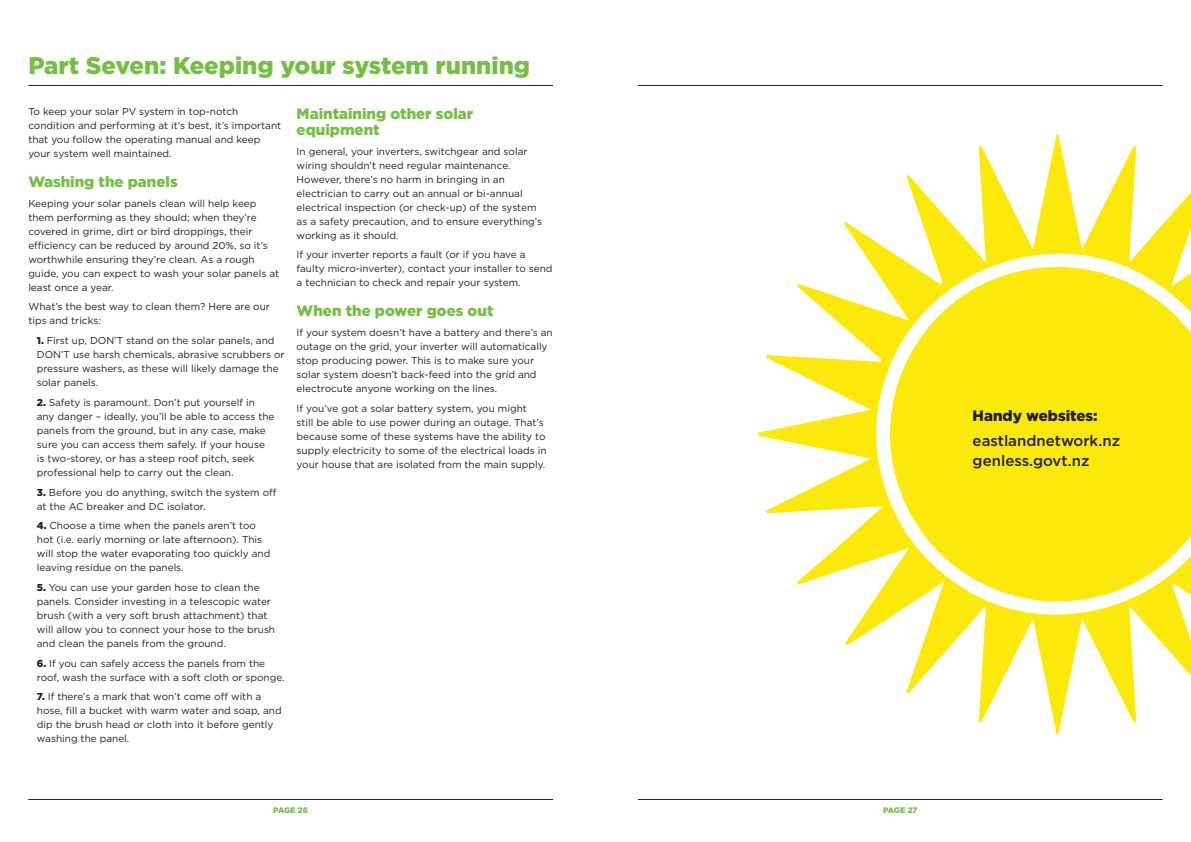
<style>
.page{position:relative;width:1191px;height:842px;background:#fff}
.page>*{position:absolute;margin:0;border:0;box-sizing:border-box;transform-origin:0 0}
.t1{font:900 24px "Gotham HTF";color:#74bf43}
.t2{font:900 15px/16px "Gotham HTF";color:#74bf43}
.t3{font:500 15px/20px "Gotham HTF";color:#231f20}
.t4{font:900 15px "Gotham HTF";color:#231f20}
.t5{font:10px/14px "Gotham HTF";color:#231f20}
.t6{font:900 8px "Gotham HTF";letter-spacing:-.025em;color:#74bf43}
.s1{font-weight:900}
</style>
<div class="page">
<hr style="left:28px;top:799px;width:525px;height:1px;background:#231f20">
<hr style="left:638px;top:799px;width:524px;height:1px;background:#231f20">
<hr style="left:28px;top:85px;width:525px;height:1px;background:#231f20">
<hr style="left:638px;top:85px;width:524px;height:1px;background:#231f20">
<svg style="left:758px;top:134px;width:433px;height:600px"></svg>
<svg style="left:870px;top:254px;width:321px;height:361px;fill:#fae90b"></svg>
<h1 class="t1" style="left:28px;top:51px;width:503px">Part Seven: Keeping your system running</h1>
<p class="t5" style="left:28px;top:104px;width:254px">To keep your solar PV system in top-notch condition and performing at it’s best, it’s important that you follow the operating manual and keep your system well maintained.</p>
<h2 class="t2" style="left:28px;top:173px;width:151px">Washing the panels</h2>
<p class="t5" style="left:28px;top:196px;width:252px">Keeping your solar panels clean will help keep them performing as they should; when they’re covered in grime, dirt or bird droppings, their efficiency can be reduced by around 20%, so it’s worthwhile ensuring they’re clean. As a rough guide, you can expect to wash your solar panels at least once a year.</p>
<p class="t5" style="left:28px;top:300px;width:243px">What’s the best way to clean them? Here are our tips and tricks:</p>
<p class="t5" style="left:37px;top:333px;width:249px"><span class="s1">1.</span> First up, DON’T stand on the solar panels, and DON’T use harsh chemicals, abrasive scrubbers or pressure washers, as these will likely damage the solar panels.</p>
<p class="t5" style="left:37px;top:395px;width:239px"><span class="s1">2.</span> Safety is paramount. Don’t put yourself in any danger – ideally, you’ll be able to access the panels from the ground, but in any case, make sure you can access them safely. If your house is two-storey, or has a steep roof pitch, seek professional help to carry out the clean.</p>
<p class="t5" style="left:37px;top:485px;width:241px"><span class="s1">3.</span> Before you do anything, switch the system off at the AC breaker and DC isolator.</p>
<p class="t5" style="left:37px;top:518px;width:235px"><span class="s1">4.</span> Choose a time when the panels aren’t too hot (i.e. early morning or late afternoon). This will stop the water evaporating too quickly and leaving residue on the panels.</p>
<p class="t5" style="left:37px;top:580px;width:240px"><span class="s1">5.</span> You can use your garden hose to clean the panels. Consider investing in a telescopic water brush (with a very soft brush attachment) that will allow you to connect your hose to the brush and clean the panels from the ground.</p>
<p class="t5" style="left:37px;top:656px;width:249px"><span class="s1">6.</span> If you can safely access the panels from the roof, wash the surface with a soft cloth or sponge.</p>
<p class="t5" style="left:37px;top:689px;width:246px"><span class="s1">7.</span> If there’s a mark that won’t come off with a hose, fill a bucket with warm water and soap, and dip the brush head or cloth into it before gently washing the panel.</p>
<h2 class="t2" style="left:297px;top:105px;width:178px">Maintaining other solar equipment</h2>
<p class="t5" style="left:297px;top:144px;width:247px">In general, your inverters, switchgear and solar wiring shouldn’t need regular maintenance.<br>However, there’s no harm in bringing in an electrician to carry out an annual or bi-annual electrical inspection (or check-up) of the system as a safety precaution, and to ensure everything’s working as it should.</p>
<p class="t5" style="left:297px;top:248px;width:257px">If your inverter reports a fault (or if you have a faulty micro-inverter), contact your installer to send a technician to check and repair your system.</p>
<h2 class="t2" style="left:297px;top:303px;width:198px">When the power goes out</h2>
<p class="t5" style="left:297px;top:325px;width:258px">If your system doesn’t have a battery and there’s an outage on the grid, your inverter will automatically stop producing power. This is to make sure your solar system doesn’t back-feed into the grid and electrocute anyone working on the lines.</p>
<p class="t5" style="left:297px;top:401px;width:251px">If you’ve got a solar battery system, you might<br>still be able to use power during an outage. That’s because some of these systems have the ability to supply electricity to some of the electrical loads in your house that are isolated from the main supply.</p>
<h2 class="t4" style="left:972px;top:407px;width:126px">Handy websites:</h2>
<h2 class="t3" style="left:972px;top:431px;width:149px">eastlandnetwork.nz genless.govt.nz</h2>
<p class="t6" style="left:273px;top:805px;width:36px">PAGE 26</p>
<p class="t6" style="left:883px;top:805px;width:36px">PAGE 27</p>
</div>
